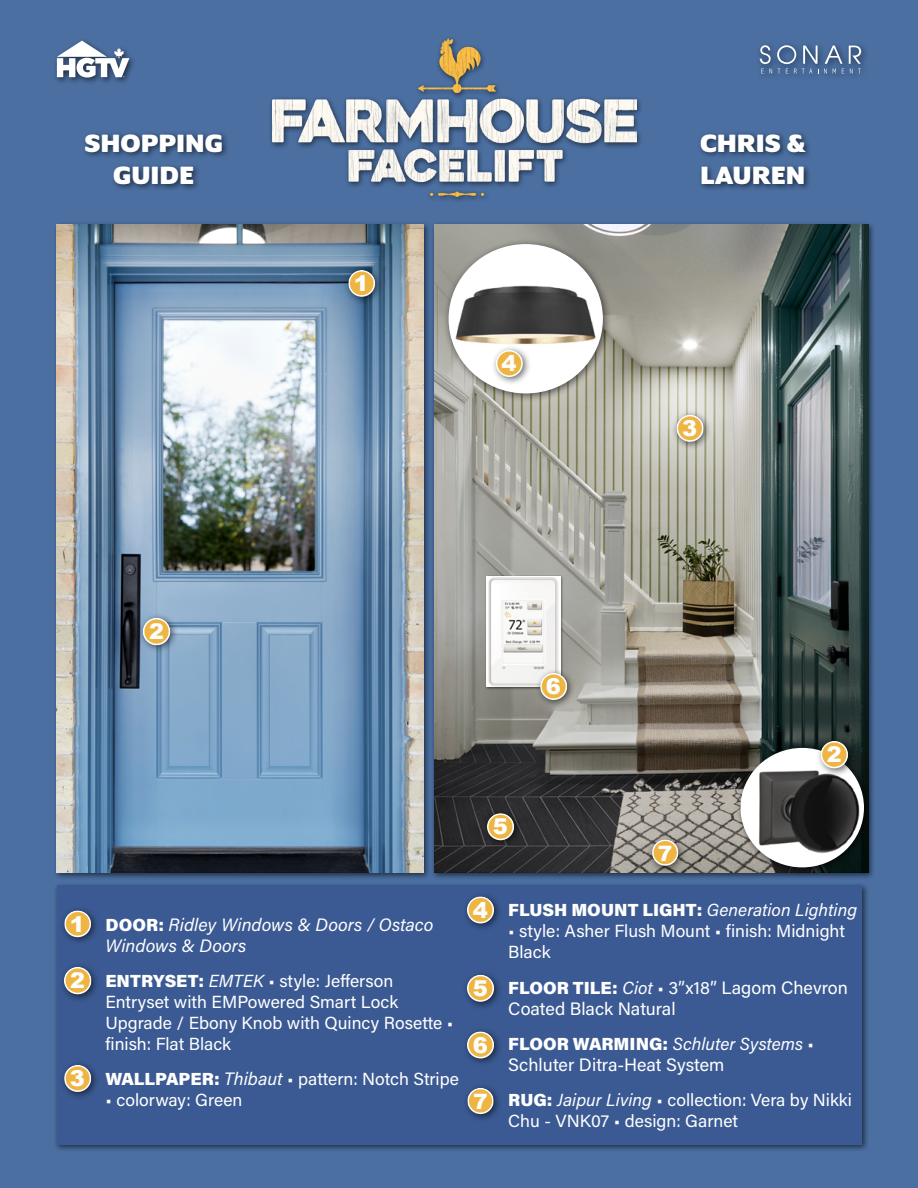
<style>
.page{position:relative;width:918px;height:1188px;background:#4b6fa1}
.page>*{position:absolute;margin:0;border:0;box-sizing:border-box;transform-origin:0 0}
.t1{font:700 27px/32.4px "Program OT";color:#fff;text-align:center;scale:1.2 1}
.t2{font:900 21.9px "Arial";color:#fcfdfd}
.t3{font:900 21.6px "Arial";color:#fcfdfd}
.t4{font:900 21.3px "Arial";color:#fcfdfd}
.t5{font:18px/21.6px "Acumin Variable Concept";letter-spacing:.02em;color:#fff}
.t6{font:17.55px/21px "Acumin Variable Concept";letter-spacing:.02em;color:#fff}
.s1{font-size:17.55px}
.s2{font-size:18px}
</style>
<div class="page">
<div style="left:53px;top:882px;width:816px;height:270px;background:#000;opacity:.59"></div>
<div style="left:57px;top:886px;width:805px;height:259px;background:#3b5a93"></div>
<div style="left:59px;top:962px;width:41px;height:41px;background:#000;opacity:.59"></div>
<svg style="left:64px;top:967px;width:27px;height:27px"></svg>
<div style="left:59px;top:1060px;width:41px;height:41px;background:#000;opacity:.59"></div>
<svg style="left:64px;top:1065px;width:27px;height:27px"></svg>
<div style="left:462px;top:892px;width:41px;height:40px;background:#000;opacity:.59"></div>
<svg style="left:467px;top:896px;width:27px;height:27px"></svg>
<div style="left:53px;top:38px;width:84px;height:47px;background:#000;opacity:.59"></div>
<svg style="left:57px;top:41px;width:72px;height:37px"></svg>
<div style="left:756px;top:41px;width:113px;height:40px;background:#496c9d"></div>
<svg style="left:760px;top:45px;width:101px;height:28px"></svg>
<div style="left:269px;top:35px;width:374px;height:168px;background:#000;opacity:.59"></div>
<img style="left:273px;top:39px;width:363px;height:157px">
<div style="left:82px;top:131px;width:147px;height:60px;background:#000;opacity:.59"></div>
<div style="left:697px;top:131px;width:116px;height:60px;background:#000;opacity:.59"></div>
<div style="left:53px;top:221px;width:378px;height:659px;background:#000;opacity:.59"></div>
<img style="left:57px;top:225px;width:366px;height:648px">
<div style="left:431px;top:221px;width:444px;height:659px;background:#000;opacity:.59"></div>
<img style="left:434px;top:225px;width:434px;height:648px">
<div style="left:462px;top:970px;width:41px;height:41px;background:#000;opacity:.59"></div>
<svg style="left:467px;top:975px;width:27px;height:27px"></svg>
<div style="left:462px;top:1027px;width:41px;height:40px;background:#000;opacity:.59"></div>
<svg style="left:467px;top:1031px;width:27px;height:27px"></svg>
<div style="left:462px;top:1083px;width:40px;height:40px;background:#000;opacity:.59"></div>
<svg style="left:467px;top:1088px;width:27px;height:26px"></svg>
<div style="left:59px;top:906px;width:41px;height:40px;background:#000;opacity:.59"></div>
<svg style="left:64px;top:910px;width:27px;height:27px"></svg>
<div style="left:343px;top:265px;width:41px;height:40px;background:#000;opacity:.59"></div>
<svg style="left:348px;top:270px;width:27px;height:27px"></svg>
<div style="left:138px;top:613px;width:41px;height:41px;background:#000;opacity:.59"></div>
<svg style="left:143px;top:618px;width:27px;height:27px"></svg>
<div style="left:672px;top:410px;width:40px;height:41px;background:#000;opacity:.59"></div>
<svg style="left:677px;top:415px;width:27px;height:27px"></svg>
<div style="left:443px;top:238px;width:169px;height:165px;background:#000;opacity:.59"></div>
<img style="left:449px;top:244px;width:154px;height:149px">
<div style="left:482px;top:809px;width:41px;height:40px;background:#000;opacity:.59"></div>
<svg style="left:487px;top:813px;width:27px;height:27px"></svg>
<div style="left:491px;top:345px;width:40px;height:41px;background:#000;opacity:.59"></div>
<svg style="left:496px;top:350px;width:27px;height:27px"></svg>
<div style="left:735px;top:743px;width:137px;height:133px;background:#000;opacity:.59"></div>
<img style="left:741px;top:748px;width:123px;height:119px">
<div style="left:816px;top:736px;width:40px;height:41px;background:#000;opacity:.59"></div>
<svg style="left:821px;top:741px;width:27px;height:27px"></svg>
<div style="left:485px;top:575px;width:78px;height:115px;background:#000;opacity:.59"></div>
<img style="left:487px;top:577px;width:73px;height:110px">
<div style="left:647px;top:835px;width:39px;height:40px;background:#000;opacity:.59"></div>
<svg style="left:652px;top:839px;width:26px;height:27px"></svg>
<div style="left:535px;top:668px;width:41px;height:41px;background:#000;opacity:.59"></div>
<svg style="left:540px;top:673px;width:27px;height:27px"></svg>
<h1 class="t1" style="left:84px;top:127px;width:117px">SHOPPING<br>GUIDE</h1>
<h1 class="t1" style="left:700px;top:127px;width:89px;text-align:left">CHRIS &amp;<br>LAUREN</h1>
<p class="t3" style="left:354px;top:268px;width:16px">1</p>
<p class="t2" style="left:502px;top:347px;width:17px">4</p>
<p class="t2" style="left:682px;top:412px;width:17px">3</p>
<p class="t3" style="left:149px;top:616px;width:16px">2</p>
<p class="t2" style="left:546px;top:670px;width:17px">6</p>
<p class="t3" style="left:827px;top:739px;width:16px">2</p>
<p class="t3" style="left:70px;top:908px;width:16px">1</p>
<p class="t3" style="left:70px;top:965px;width:16px">2</p>
<p class="t2" style="left:70px;top:1062px;width:17px">3</p>
<p class="t2" style="left:493px;top:811px;width:17px">5</p>
<p class="t4" style="left:658px;top:838px;width:16px">7</p>
<p class="t5" style="left:105px;top:913px;width:330px"><span class="s1">DOOR:</span> Ridley Windows &amp; Doors / Ostaco<br>Windows &amp; Doors</p>
<p class="t6" style="left:105px;top:970px;width:349px">ENTRYSET: EMTEK • style: Jefferson<br>Entryset with EMPowered Smart Lock<br>Upgrade / Ebony Knob with Quincy Rosette • finish: Flat Black</p>
<p class="t6" style="left:105px;top:1068px;width:355px">WALLPAPER: <span class="s2">Thibaut</span> • pattern: Notch Stripe</p>
<p class="t6" style="left:105px;top:1089px;width:138px">• colorway: Green</p>
<p class="t2" style="left:473px;top:894px;width:17px">4</p>
<p class="t2" style="left:473px;top:972px;width:17px">5</p>
<p class="t2" style="left:473px;top:1029px;width:17px">6</p>
<p class="t4" style="left:473px;top:1086px;width:16px">7</p>
<p class="t6" style="left:508px;top:899px;width:350px">FLUSH MOUNT LIGHT: Generation Lighting</p>
<p class="t6" style="left:508px;top:920px;width:338px">• style: Asher Flush Mount • finish: Midnight<br>Black</p>
<p class="t5" style="left:508px;top:976px;width:341px"><span class="s1">FLOOR TILE: Ciot •</span> 3”x18” Lagom Chevron<br>Coated Black Natural</p>
<p class="t6" style="left:508px;top:1032px;width:307px">FLOOR WARMING: Schluter Systems •</p>
<p class="t5" style="left:508px;top:1054px;width:217px">Schluter Ditra-Heat System</p>
<p class="t6" style="left:508px;top:1089px;width:345px">RUG: Jaipur Living • collection: Vera by Nikki<br>Chu - VNK07 • design: Garnet</p>
</div>
